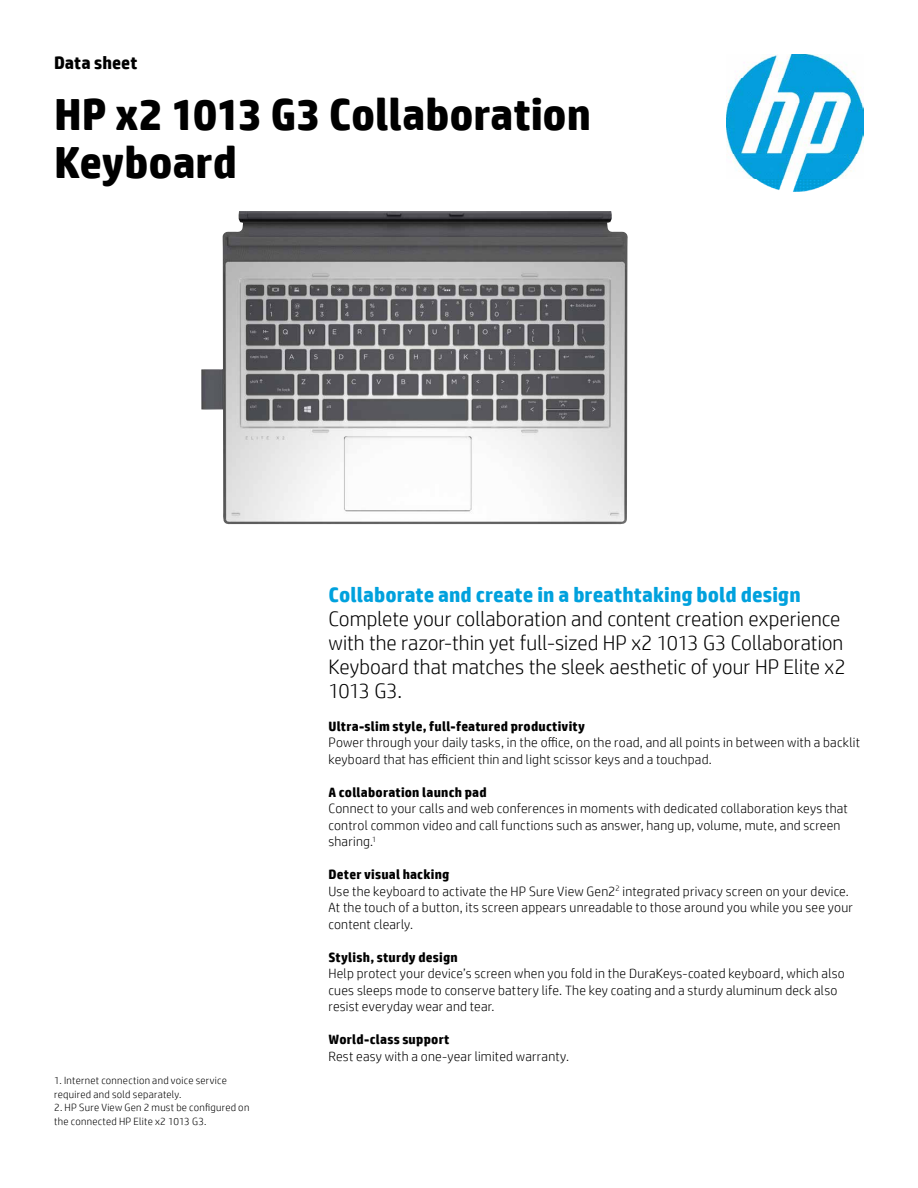
<style>
.page{position:relative;width:918px;height:1188px;background:#fff}
.page>*{position:absolute;margin:0;border:0;box-sizing:border-box;transform-origin:0 0}
.t1{font:700 45px/48px "HP Simplified";letter-spacing:-.005em;color:#000}
.t2{font:300 21px/24px "HP Simplified";color:#000}
.t3{font:700 21px "HP Simplified";color:#00a1dd}
.t4{font:700 18px "HP Simplified";color:#000}
.t5{font:300 13.5px/16.5px "HP Simplified";letter-spacing:.015em;color:#000}
.t6{font:700 13.5px "HP Simplified";letter-spacing:.015em;color:#000}
.t7{font:300 10.5px/13.5px "HP Simplified";letter-spacing:.025em;color:#000}
.s1{font-weight:700}
</style>
<div class="page">
<img style="left:727px;top:54px;width:137px;height:137px">
<img style="left:201px;top:211px;width:427px;height:313px">
<h3 class="t4" style="left:54px;top:52px;width:85px">Data sheet</h3>
<h1 class="t1" style="left:54px;top:90px;width:539px">HP x2 1013 G3 Collaboration<br>Keyboard</h1>
<p class="t7" style="left:54px;top:1074px;width:174px">1. Internet connection and voice service required and sold separately.</p>
<p class="t7" style="left:54px;top:1101px;width:197px">2. HP Sure View Gen 2 must be configured on the connected HP Elite x2 1013 G3.</p>
<h2 class="t3" style="left:328px;top:582px;width:474px">Collaborate and create in a breathtaking bold design</h2>
<h2 class="t2" style="left:328px;top:607px;width:519px">Complete your collaboration and content creation experience with the razor-thin yet full-sized HP x2 1013 G3 Collaboration Keyboard that matches the sleek aesthetic of your HP Elite x2<br>1013 G3.</h2>
<p class="t6" style="left:328px;top:718px;width:258px">Ultra-slim style, full-featured productivity</p>
<p class="t5" style="left:328px;top:734px;width:533px">Power through your daily tasks, in the office, on the road, and all points in between with a backlit keyboard that has efficient thin and light scissor keys and a touchpad.</p>
<p class="t6" style="left:328px;top:784px;width:160px">A collaboration launch pad</p>
<p class="t5" style="left:328px;top:800px;width:521px">Connect to your calls and web conferences in moments with dedicated collaboration keys that control common video and call functions such as answer, hang up, volume, mute, and screen sharing.<sup>1</sup></p>
<p class="t5" style="left:328px;top:866px;width:526px"><span class="s1">Deter visual hacking<br></span>Use the keyboard to activate the HP Sure View Gen2<sup>2</sup> integrated privacy screen on your device.<br>At the touch of a button, its screen appears unreadable to those around you while you see your content clearly.</p>
<p class="t6" style="left:329px;top:949px;width:131px">Stylish, sturdy design</p>
<p class="t5" style="left:329px;top:965px;width:518px">Help protect your device’s screen when you fold in the DuraKeys-coated keyboard, which also cues sleeps mode to conserve battery life. The key coating and a sturdy aluminum deck also resist everyday wear and tear.</p>
<p class="t6" style="left:329px;top:1031px;width:123px">World-class support</p>
<p class="t5" style="left:329px;top:1047px;width:242px">Rest easy with a one-year limited warranty.</p>
</div>
